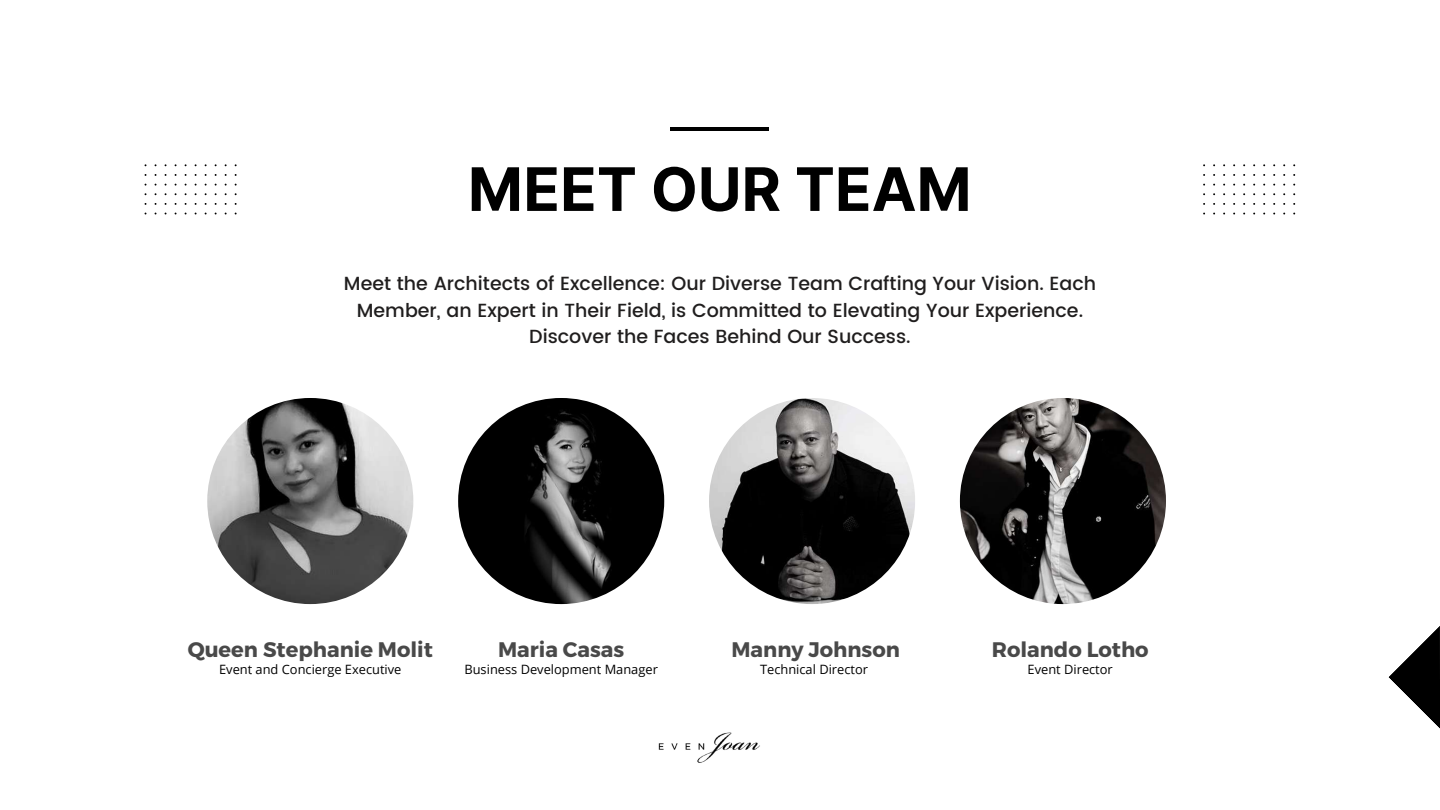
<style>
.page{position:relative;width:1440px;height:810px;background:#fff}
.page>*{position:absolute;margin:0;border:0;box-sizing:border-box;transform-origin:0 0}
.t1{font:700 60px "Inter";color:#000}
.t2{font:700 21px "Montserrat";color:#494949}
.t3{font:500 19px/26.2px "Poppins";color:#201e1e;text-align:center}
.t4{font:12.8px "Open Sans";color:#000}
</style>
<div class="page">
<svg style="left:1388px;top:626px;width:52px;height:103px"></svg>
<hr style="left:671px;top:127px;width:98px;height:4px;background:#000">
<svg style="left:145px;top:164px;width:92px;height:50px"></svg>
<svg style="left:1203px;top:164px;width:92px;height:50px"></svg>
<img style="left:207px;top:398px;width:206px;height:206px;border-radius:50%">
<img style="left:458px;top:398px;width:206px;height:206px;border-radius:50%">
<img style="left:709px;top:398px;width:206px;height:206px;border-radius:50%">
<img style="left:960px;top:398px;width:206px;height:206px;border-radius:50%">
<img style="left:658px;top:732px;width:102px;height:31px">
<h1 class="t1" style="left:468px;top:153px;width:506px">MEET OUR TEAM</h1>
<p class="t3" style="left:344px;top:271px;width:754px">Meet the Architects of Excellence: Our Diverse Team Crafting Your Vision. Each<br>Member, an Expert in Their Field, is Committed to Elevating Your Experience.<br>Discover the Faces Behind Our Success.</p>
<p class="t2" style="left:188px;top:636px;width:247px">Queen Stephanie Molit</p>
<p class="t2" style="left:498px;top:636px;width:128px">Maria Casas</p>
<p class="t2" style="left:731px;top:636px;width:170px">Manny Johnson</p>
<p class="t2" style="left:992px;top:636px;width:158px">Rolando Lotho</p>
<p class="t4" style="left:219px;top:660px;width:184px">Event and Concierge Executive</p>
<p class="t4" style="left:464px;top:660px;width:195px">Business Development Manager</p>
<p class="t4" style="left:760px;top:660px;width:109px">Technical Director</p>
<p class="t4" style="left:1028px;top:660px;width:87px">Event Director</p>
</div>
